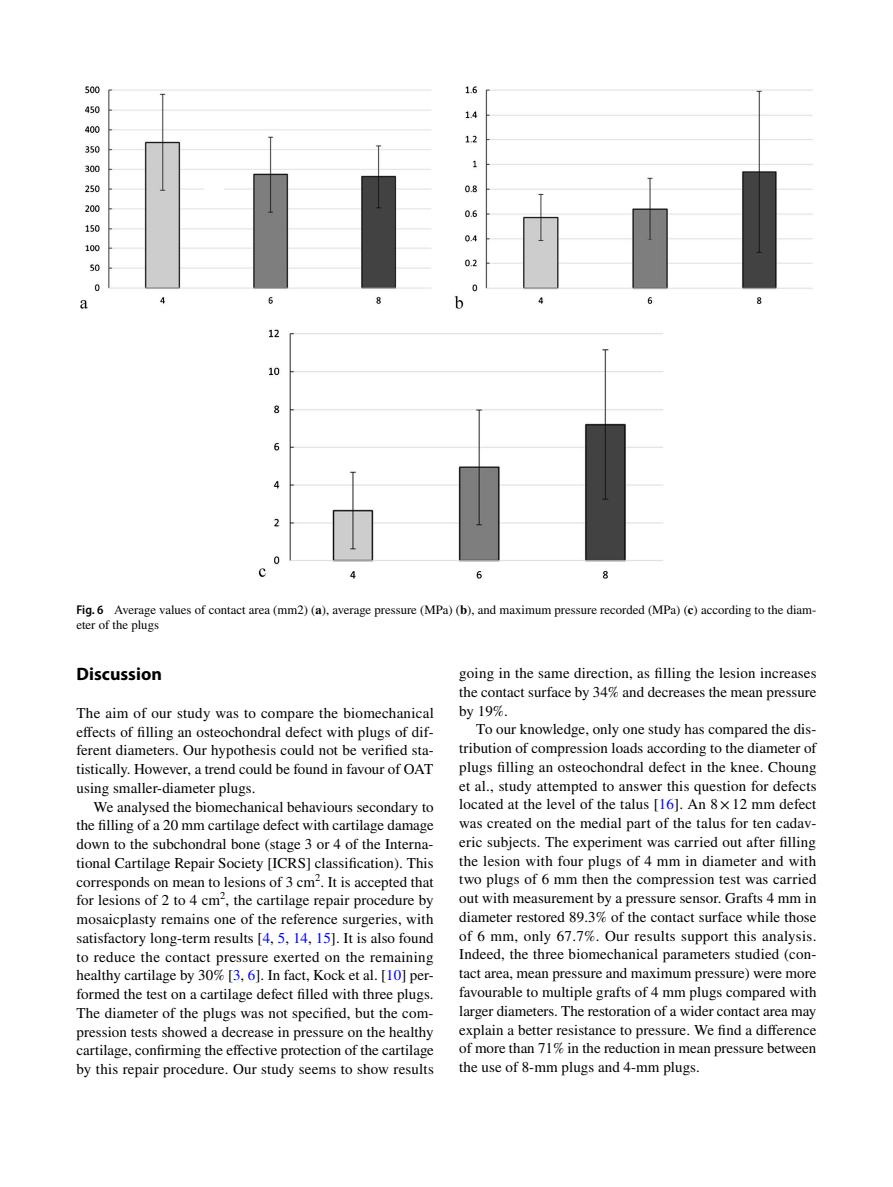
<style>
.page{position:relative;width:893px;height:1187px;background:#fff}
.page>*{position:absolute;margin:0;border:0;box-sizing:border-box;transform-origin:0 0}
.t1{font:700 18px "Myriad Pro";color:#000}
.t2{font:15px/18.8px "STIX";color:#000;text-align:justify}
.t3{font:12.75px/15px "STIX";color:#000}
.s1{font-family:"Myriad Pro";font-weight:600;font-stretch:semi-condensed}
.s2{font-weight:700}
.s3{color:#00f}
</style>
<div class="page">
<img style="left:81px;top:87px;width:731px;height:491px">
<p class="t3" style="left:77px;top:603px;width:741px"><span class="s1">Fig. 6</span> Average values of contact area (mm2) (<span class="s2">a</span>), average pressure (MPa) (<span class="s2">b</span>), and maximum pressure recorded (MPa) (<span class="s2">c</span>) according to the diam&shy;eter of the plugs</p>
<p class="t1" style="left:77px;top:662px;width:87px">Discussion</p>
<p class="t2" style="left:77px;top:704px;width:359px">The aim of our study was to compare the biomechanical effects of filling an osteochondral defect with plugs of dif&shy;ferent diameters. Our hypothesis could not be verified sta&shy;tistically. However, a trend could be found in favour of OAT using smaller-diameter plugs.</p>
<p class="t2" style="left:77px;top:798px;width:359px;text-indent:17px">We analysed the biomechanical behaviours secondary to the filling of a 20 mm cartilage defect with cartilage damage down to the subchondral bone (stage 3 or 4 of the Interna&shy;tional Cartilage Repair Society [ICRS] classification). This corresponds on mean to lesions of 3 cm<sup>2</sup>. It is accepted that for lesions of 2 to 4 cm<sup>2</sup>, the cartilage repair procedure by mosaicplasty remains one of the reference surgeries, with satisfactory long-term results [<span class="s3">4</span>, <span class="s3">5</span>, <span class="s3">14</span>, <span class="s3">15</span>]. It is also found to reduce the contact pressure exerted on the remaining healthy cartilage by 30% [<span class="s3">3</span>, <span class="s3">6</span>]. In fact, Kock et al. [<span class="s3">10</span>] per&shy;formed the test on a cartilage defect filled with three plugs.<br>The diameter of the plugs was not specified, but the com&shy;pression tests showed a decrease in pressure on the healthy cartilage, confirming the effective protection of the cartilage by this repair procedure. Our study seems to show results</p>
<p class="t2" style="left:459px;top:664px;width:359px">going in the same direction, as filling the lesion increases the contact surface by 34% and decreases the mean pressure by 19%.</p>
<p class="t2" style="left:459px;top:721px;width:359px;text-indent:17px">To our knowledge, only one study has compared the dis&shy;tribution of compression loads according to the diameter of plugs filling an osteochondral defect in the knee. Choung et al., study attempted to answer this question for defects located at the level of the talus [<span class="s3">16</span>]. An 8×12 mm defect was created on the medial part of the talus for ten cadav&shy;eric subjects. The experiment was carried out after filling the lesion with four plugs of 4 mm in diameter and with two plugs of 6 mm then the compression test was carried out with measurement by a pressure sensor. Grafts 4 mm in diameter restored 89.3% of the contact surface while those of 6 mm, only 67.7%. Our results support this analysis.<br>Indeed, the three biomechanical parameters studied (con&shy;tact area, mean pressure and maximum pressure) were more favourable to multiple grafts of 4 mm plugs compared with larger diameters. The restoration of a wider contact area may explain a better resistance to pressure. We find a difference of more than 71% in the reduction in mean pressure between the use of 8-mm plugs and 4-mm plugs.</p>
</div>
